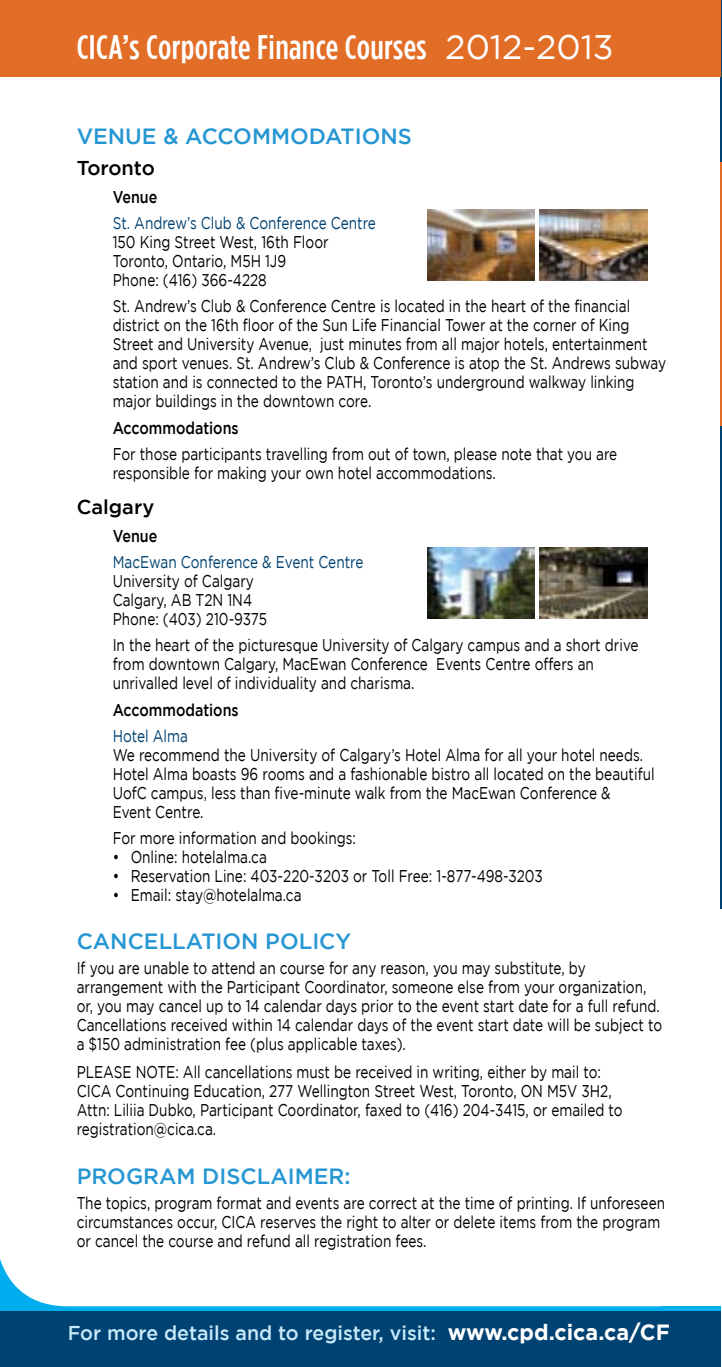
<style>
.page{position:relative;width:722px;height:1367px;background:#fff}
.page>*{position:absolute;margin:0;border:0;box-sizing:border-box;transform-origin:0 0}
.t1{font:500 34px "Gotham Condensed";letter-spacing:.01em;color:#fff;scale:1.05 1}
.t2{font:500 22px "Gotham";color:#2696d3}
.t3{font:500 20px "Gotham";color:#c7eafb}
.t4{font:500 20px "Gotham";color:#000}
.t5{font:17px/19px "Gotham";color:#000;scale:.8 1}
.t6{font:17px "Gotham";color:#004272;scale:.8 1}
.t7{font:500 17px "Gotham";color:#000;scale:.84 1}
.s1{font-family:"Gotham";font-weight:400}
.s2{font-weight:700;font-size:22px;color:#fff}
</style>
<div class="page">
<hr style="left:720px;top:0;width:2px;height:909px;background:#004272">
<svg style="left:0;top:1306px;width:720px;height:6px;background:#0a9fda"></svg>
<div style="left:0;top:0;width:720px;height:77px;background:#e26d26"></div>
<div style="left:0;top:1312px;width:720px;height:55px;background:#004272"></div>
<svg style="left:0;top:1259px;width:60px;height:47px"></svg>
<img style="left:427px;top:209px;width:107px;height:71px">
<img style="left:540px;top:209px;width:107px;height:71px">
<img style="left:427px;top:547px;width:107px;height:71px">
<img style="left:540px;top:547px;width:107px;height:71px">
<hr style="left:720px;top:163px;width:2px;height:263px;background:#e26d26">
<h1 class="t1" style="left:77px;top:28px;width:513px">CICA’s Corporate Finance Courses <span class="s1">2012-2013</span></h1>
<p class="t2" style="left:77px;top:124px;width:144px">Venue &amp; Accommo</p>
<p class="t2" style="left:309px;top:124px;width:70px">dations</p>
<p class="t4" style="left:77px;top:156px;width:80px">Toronto</p>
<p class="t7" style="left:113px;top:187px;width:55px">Venue</p>
<p class="t6" style="left:113px;top:214px;width:330px">St. Andrew’s Club &amp; Conference Centre</p>
<p class="t5" style="left:113px;top:232px;width:271px">150 King Street West, 16th Floor<br>Toronto, Ontario, M5H 1J9<br>Phone: (416) 366-4228</p>
<p class="t5" style="left:113px;top:297px;width:693px">St. Andrew’s Club &amp; Conference Centre is located in the heart of the financial district on the 16th floor of the Sun Life Financial Tower at the corner of King Street and University Avenue, just minutes from all major hotels, entertainment and sport venues. St. Andrew’s Club &amp; Conference is atop the St. Andrews subway station and is connected to the PATH, Toronto’s underground walkway linking major buildings in the downtown core.</p>
<p class="t7" style="left:113px;top:418px;width:151px">Accommodations</p>
<p class="t5" style="left:113px;top:444px;width:632px">For those participants travelling from out of town, please note that you are responsible for making your own hotel accommodations.</p>
<p class="t4" style="left:77px;top:495px;width:79px">Calgary</p>
<p class="t7" style="left:113px;top:526px;width:55px">Venue</p>
<p class="t6" style="left:113px;top:553px;width:315px">MacEwan Conference &amp; Event Centre</p>
<p class="t5" style="left:113px;top:571px;width:194px">University of Calgary<br>Calgary, AB T2N 1N4<br>Phone: (403) 210-9375</p>
<p class="t5" style="left:113px;top:636px;width:659px">In the heart of the picturesque University of Calgary campus and a short drive from downtown Calgary, MacEwan Conference Events Centre offers an unrivalled level of individuality and charisma.</p>
<p class="t7" style="left:113px;top:700px;width:151px">Accommodations</p>
<p class="t6" style="left:113px;top:726px;width:96px">Hotel Alma</p>
<p class="t5" style="left:113px;top:745px;width:679px">We recommend the University of Calgary’s Hotel Alma for all your hotel needs.<br>Hotel Alma boasts 96 rooms and a fashionable bistro all located on the beautiful UofC campus, less than five-minute walk from the MacEwan Conference &amp;<br>Event Centre.</p>
<p class="t5" style="left:113px;top:828px;width:306px">For more information and bookings:</p>
<p class="t5" style="left:113px;top:847px;width:194px">• Online: hotelalma.ca</p>
<p class="t5" style="left:113px;top:866px;width:539px">• Reservation Line: 403-220-3203 or Toll Free: 1-877-498-3203</p>
<p class="t5" style="left:113px;top:885px;width:237px">• Email: stay@hotelalma.ca</p>
<p class="t2" style="left:77px;top:929px;width:34px">Canc</p>
<p class="t2" style="left:144px;top:929px;width:209px">ellation Policy</p>
<p class="t5" style="left:77px;top:958px;width:733px">If you are unable to attend an course for any reason, you may substitute, by arrangement with the Participant Coordinator, someone else from your organization, or, you may cancel up to 14 calendar days prior to the event start date for a full refund.<br>Cancellations received within 14 calendar days of the event start date will be subject to a $150 administration fee (plus applicable taxes).</p>
<p class="t5" style="left:77px;top:1062px;width:684px">PLEASE NOTE: All cancellations must be received in writing, either by mail to:<br>CICA Continuing Education, 277 Wellington Street West, Toronto, ON M5V 3H2, Attn: Liliia Dubko, Participant Coordinator, faxed to (416) 204-3415, or emailed to registration@cica.ca.</p>
<p class="t2" style="left:77px;top:1164px;width:275px">Program Disclaim er:</p>
<p class="t5" style="left:77px;top:1193px;width:737px">The topics, program format and events are correct at the time of printing. If unforeseen circumstances occur, CICA reserves the right to alter or delete items from the program or cancel the course and refund all registration fees.</p>
<p class="t3" style="left:68px;top:1322px;width:603px">For more details and to register, visit: <span class="s2">www.cpd.cica.ca/CF</span></p>
</div>
